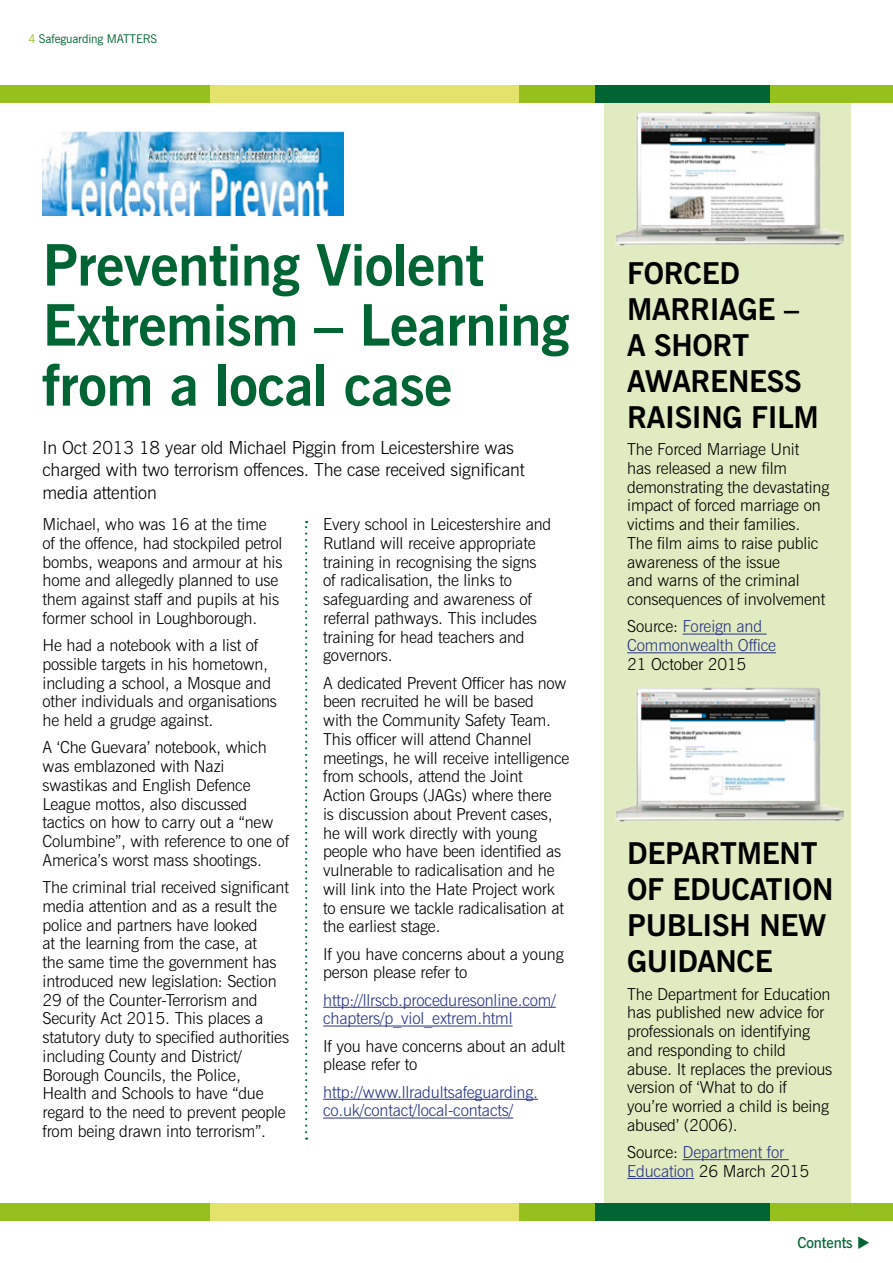
<style>
.page{position:relative;width:893px;height:1263px;background:#fff}
.page>*{position:absolute;margin:0;border:0;box-sizing:border-box;transform-origin:0 0}
.t1{font:700 57px/60px "News Gothic BT";letter-spacing:-.01em;color:#006533}
.t2{font:700 30px/36px "News Gothic BT";letter-spacing:-.01em;color:#000}
.t3{font:300 18px/22.5px "News Gothic BT";letter-spacing:-.01em;color:#000}
.t4{font:300 16.5px/18.8px "News Gothic BT";letter-spacing:-.01em;color:#000}
.t5{font:300 16.5px/18.8px "News Gothic BT";letter-spacing:-.01em;color:#283583}
.t6{font:600 15px "News Gothic BT";letter-spacing:-.01em;color:#006533}
.t7{font:12px "News Gothic BT";letter-spacing:-.01em;color:#006533}
.s1{color:#95c11f}
.s2{color:#000}
</style>
<div class="page">
<div style="left:604px;top:94px;width:246px;height:1118px;background:#e1ebc2"></div>
<div style="left:712px;top:1203px;width:181px;height:17px;background:#95c11f"></div>
<div style="left:0;top:1203px;width:213px;height:17px;background:#95c11f"></div>
<div style="left:512px;top:1203px;width:83px;height:17px;background:#95c11f"></div>
<div style="left:210px;top:1203px;width:309px;height:17px;background:#e3e26a"></div>
<div style="left:595px;top:1203px;width:175px;height:17px;background:#006533"></div>
<hr style="left:323px;top:1007px;width:233px;height:1px;background:#283583">
<hr style="left:323px;top:1026px;width:190px;height:1px;background:#283583">
<hr style="left:323px;top:1099px;width:215px;height:1px;background:#283583">
<hr style="left:323px;top:1118px;width:190px;height:1px;background:#283583">
<img style="left:43px;top:132px;width:301px;height:83px">
<div style="left:712px;top:85px;width:181px;height:17px;background:#95c11f"></div>
<div style="left:0;top:85px;width:213px;height:17px;background:#95c11f"></div>
<div style="left:512px;top:85px;width:83px;height:17px;background:#95c11f"></div>
<div style="left:210px;top:85px;width:309px;height:17px;background:#e3e26a"></div>
<div style="left:595px;top:85px;width:175px;height:17px;background:#006533"></div>
<hr style="left:683px;top:634px;width:84px;height:1px;background:#283583">
<hr style="left:627px;top:652px;width:149px;height:1px;background:#283583">
<hr style="left:683px;top:1159px;width:106px;height:1px;background:#283583">
<hr style="left:627px;top:1178px;width:67px;height:1px;background:#283583">
<svg style="left:305px;top:521px;width:2px;height:619px"></svg>
<img style="left:604px;top:102px;width:247px;height:158px">
<img style="left:641px;top:116px;width:174px;height:109px">
<img style="left:615px;top:676px;width:236px;height:160px">
<img style="left:641px;top:692px;width:174px;height:109px">
<p class="t7" style="left:28px;top:32px;width:130px"><span class="s1">4</span> Safeguarding MATTERS</p>
<h1 class="t1" style="left:43px;top:235px;width:528px">Preventing Violent<br>Extremism – Learning from a local case</h1>
<p class="t3" style="left:43px;top:436px;width:484px">In Oct 2013 18 year old Michael Piggin from Leicestershire was charged with two terrorism offences. The case received significant media attention</p>
<p class="t4" style="left:43px;top:515px;width:241px">Michael, who was 16 at the time of the offence, had stockpiled petrol bombs, weapons and armour at his home and allegedly planned to use them against staff and pupils at his former school in Loughborough.</p>
<p class="t4" style="left:43px;top:636px;width:236px">He had a notebook with a list of possible targets in his hometown, including a school, a Mosque and other individuals and organisations he held a grudge against.</p>
<p class="t4" style="left:43px;top:738px;width:248px">A ‘Che Guevara’ notebook, which was emblazoned with Nazi swastikas and English Defence<br>League mottos, also discussed tactics on how to carry out a “new<br>Columbine”, with reference to one of<br>America’s worst mass shootings.</p>
<p class="t4" style="left:43px;top:878px;width:248px">The criminal trial received significant media attention and as a result the police and partners have looked<br>at the learning from the case, at<br>the same time the government has introduced new legislation: Section 29 of the Counter-Terrorism and Security Act 2015. This places a statutory duty to specified authorities including County and District/ Borough Councils, the Police, Health and Schools to have “due regard to the need to prevent people from being drawn into terrorism”.</p>
<p class="t4" style="left:323px;top:515px;width:230px">Every school in Leicestershire and<br>Rutland will receive appropriate training in recognising the signs of radicalisation, the links to safeguarding and awareness of referral pathways. This includes training for head teachers and governors.</p>
<p class="t4" style="left:323px;top:673px;width:248px">A dedicated Prevent Officer has now been recruited he will be based<br>with the Community Safety Team.<br>This officer will attend Channel meetings, he will receive intelligence from schools, attend the Joint<br>Action Groups (JAGs) where there<br>is discussion about Prevent cases, he will work directly with young people who have been identified as vulnerable to radicalisation and he will link into the Hate Project work to ensure we tackle radicalisation at the earliest stage.</p>
<p class="t4" style="left:323px;top:944px;width:242px">If you have concerns about a young person please refer to</p>
<p class="t5" style="left:323px;top:990px;width:234px">http://llrscb.proceduresonline.com/ chapters/p_viol_extrem.html</p>
<p class="t4" style="left:323px;top:1036px;width:243px">If you have concerns about an adult please refer to</p>
<p class="t5" style="left:323px;top:1082px;width:216px">http://www.llradultsafeguarding. co.uk/contact/local-contacts/</p>
<h2 class="t2" style="left:627px;top:255px;width:193px">FORCED<br>MARRIAGE –<br>A SHORT<br>AWARENESS<br>RAISING FILM</h2>
<p class="t4" style="left:627px;top:440px;width:204px">The Forced Marriage Unit<br>has released a new film demonstrating the devastating impact of forced marriage on victims and their families.<br>The film aims to raise public awareness of the issue<br>and warns of the criminal consequences of involvement</p>
<p class="t5" style="left:627px;top:617px;width:150px"><span class="s2">Source:</span> Foreign and<br>Commonwealth Office</p>
<p class="t4" style="left:627px;top:655px;width:121px">21 October 2015</p>
<h2 class="t2" style="left:627px;top:835px;width:208px">DEPARTMENT<br>OF EDUCATION<br>PUBLISH NEW<br>GUIDANCE</h2>
<p class="t4" style="left:627px;top:984px;width:207px">The Department for Education has published new advice for professionals on identifying and responding to child abuse. It replaces the previous version of ‘What to do if<br>you’re worried a child is being abused’ (2006).</p>
<p class="t5" style="left:627px;top:1143px;width:184px"><span class="s2">Source:</span> Department for<br>Education <span class="s2">26 March 2015</span></p>
<p class="t6" style="left:797px;top:1234px;width:74px">Contents ◆</p>
</div>
